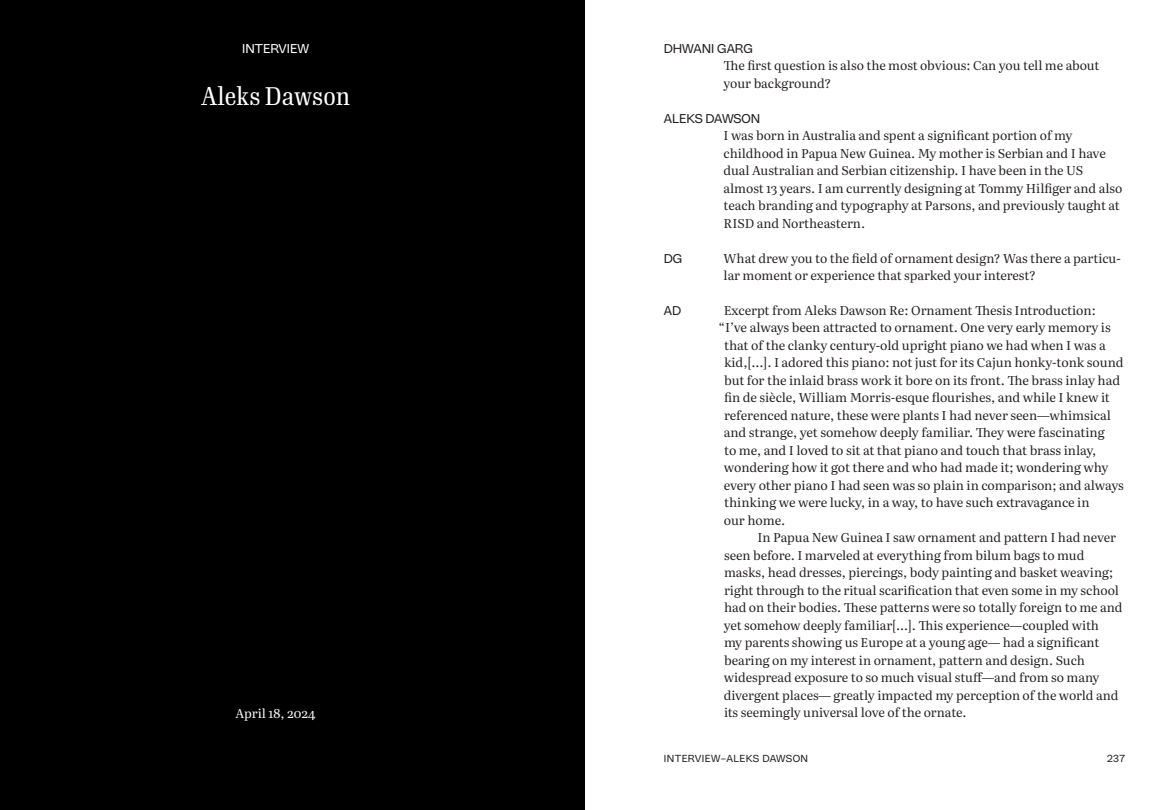
<style>
.page{position:relative;width:1170px;height:810px;background:#fff}
.page>*{position:absolute;margin:0;border:0;box-sizing:border-box;transform-origin:0 0}
.Title_20pt{font:25px "Gimlet Text Compressed";color:#fff}
.No_Indent_Para_10_pt{font:12.5px/17.5px "Literata";letter-spacing:-.005em;color:#231f20}
.Indent_Para_10pt{font:12.5px/17.5px "Literata";letter-spacing:-.005em;color:#231f20}
.Abbreviation____10pt{font:12.5px "Parabolica";color:#231f20}
.Project_Details-10_pt{font:12.5px "Literata";color:#fff}
.PT-PT_8_pt{font:12.5px "Parabolica";color:#fff}
.footer-black-8pt{font:10px "Parabolica";letter-spacing:.04em;color:#231f20}
</style>
<div class="page">
<div style="left:0;top:0;width:585px;height:810px;background:#000"></div>
<p class="PT-PT_8_pt" style="left:242px;top:39px;width:68px">INTERVIEW</p>
<p class="Title_20pt" style="left:201px;top:79px;width:150px">Aleks Dawson</p>
<p class="Project_Details-10_pt" style="left:236px;top:703px;width:81px">April 18, 2024</p>
<p class="Abbreviation____10pt" style="left:664px;top:39px;width:91px">DHWANI GARG</p>
<p class="No_Indent_Para_10_pt" style="left:724px;top:56px;width:377px">The first question is also the most obvious: Can you tell me about your background?</p>
<p class="Abbreviation____10pt" style="left:664px;top:109px;width:98px">ALEKS DAWSON</p>
<p class="No_Indent_Para_10_pt" style="left:724px;top:126px;width:400px">I was born in Australia and spent a significant portion of my childhood in Papua New Guinea. My mother is Serbian and I have dual Australian and Serbian citizenship. I have been in the US almost 13 years. I am currently designing at Tommy Hilfiger and also teach branding and typography at Parsons, and previously taught at RISD and Northeastern.</p>
<p class="Abbreviation____10pt" style="left:664px;top:249px;width:20px">DG</p>
<p class="No_Indent_Para_10_pt" style="left:724px;top:248px;width:399px">What drew you to the field of ornament design? Was there a particu&shy;lar moment or experience that sparked your interest?</p>
<p class="Abbreviation____10pt" style="left:664px;top:302px;width:19px">AD</p>
<p class="No_Indent_Para_10_pt" style="left:724px;top:301px;width:374px">Excerpt from Aleks Dawson Re: Ornament Thesis Introduction:</p>
<p class="No_Indent_Para_10_pt" style="left:724px;top:318px;width:402px;text-indent:-5px">“I’ve always been attracted to ornament. One very early memory is that of the clanky century-old upright piano we had when I was a kid,[…]. I adored this piano: not just for its Cajun honky-tonk sound but for the inlaid brass work it bore on its front. The brass inlay had fin de siècle, William Morris-esque flourishes, and while I knew it referenced nature, these were plants I had never seen—whimsical and strange, yet somehow deeply familiar. They were fascinating<br>to me, and I loved to sit at that piano and touch that brass inlay, wondering how it got there and who had made it; wondering why every other piano I had seen was so plain in comparison; and always thinking we were lucky, in a way, to have such extravagance in<br>our home.</p>
<p class="Indent_Para_10pt" style="left:724px;top:528px;width:400px;text-indent:34px">In Papua New Guinea I saw ornament and pattern I had never seen before. I marveled at everything from bilum bags to mud masks, head dresses, piercings, body painting and basket weaving; right through to the ritual scarification that even some in my school had on their bodies. These patterns were so totally foreign to me and yet somehow deeply familiar[…]. This experience—coupled with<br>my parents showing us Europe at a young age— had a significant bearing on my interest in ornament, pattern and design. Such widespread exposure to so much visual stuff—and from so many divergent places— greatly impacted my perception of the world and its seemingly universal love of the ornate.</p>
<p class="footer-black-8pt" style="left:664px;top:751px;width:146px">INTERVIEW–ALEKS DAWSON</p>
<p class="footer-black-8pt" style="left:1107px;top:751px;width:19px">237</p>
</div>
